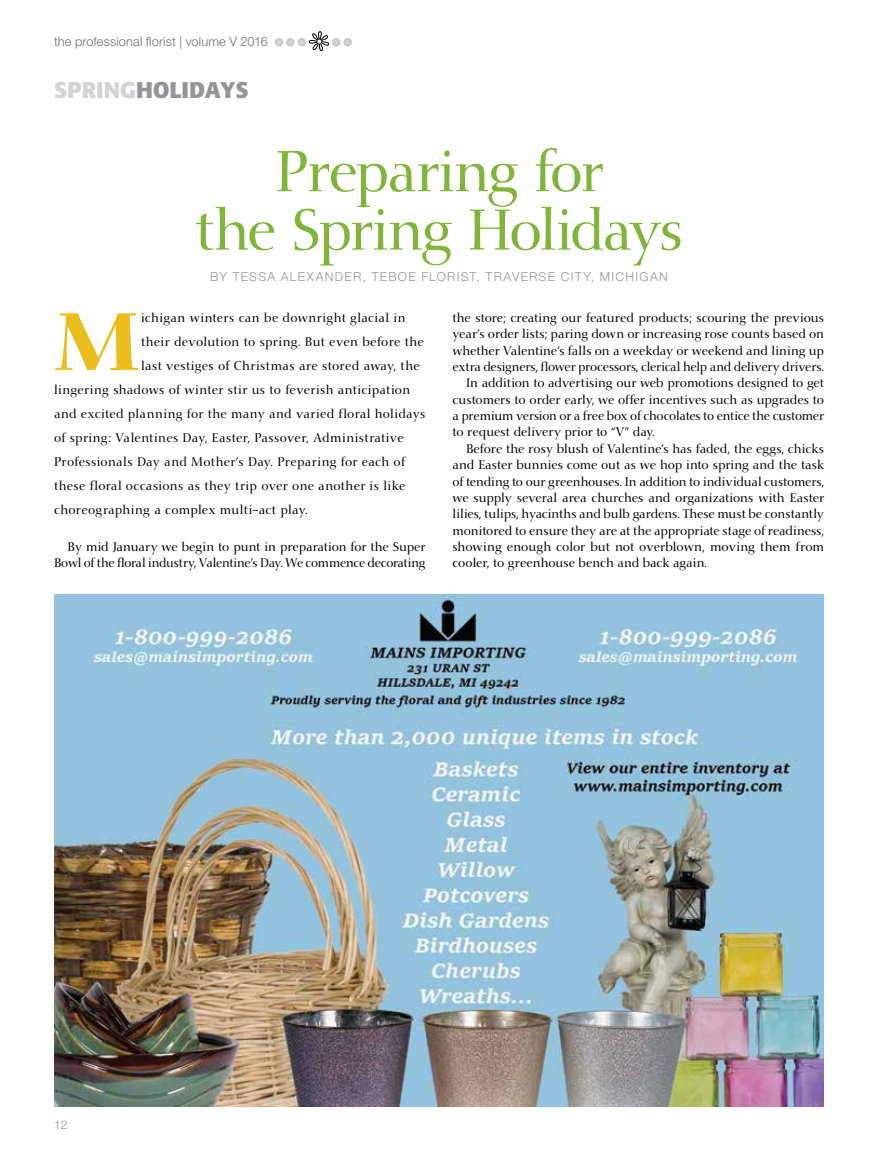
<style>
.page{position:relative;width:878px;height:1161px;background:#fff}
.page>*{position:absolute;margin:0;border:0;box-sizing:border-box;transform-origin:0 0}
.t1{font:500 80.4px "Nofret";color:#ecbe1d}
.t2{font:57px/58.5px "Nofret";letter-spacing:-.035em;color:#80b539;text-align:center}
.t3{font:700 22.5px "Formata";color:#939598}
.t4{font:300 12.75px "Helvetica Neue LT Std";letter-spacing:.01em;color:#6d6e71}
.t5{font:12.3px "Nofret";letter-spacing:.015em;color:#000}
.t6{font:12.3px/16.4px "Nofret";letter-spacing:-.005em;color:#000;text-align:right}
.t7{font:12.3px "Nofret";letter-spacing:.04em;color:#000}
.t8{font:12.3px "Nofret";letter-spacing:.035em;color:#000}
.t9{font:300 12.3px "Helvetica Neue LT Std";letter-spacing:.1em;color:#939598}
.t10{font:300 12px "Helvetica Neue";color:#939598}
.s1{color:#d1d3d4}
</style>
<div class="page">
<div style="left:275px;top:39px;width:7px;height:7px;background:#d1d3d4;border-radius:50%"></div>
<div style="left:275px;top:38px;width:8px;height:8px;border:1px solid #bcbec0;border-radius:50%"></div>
<div style="left:287px;top:39px;width:7px;height:7px;background:#d1d3d4;border-radius:50%"></div>
<div style="left:286px;top:38px;width:8px;height:8px;border:1px solid #bcbec0;border-radius:50%"></div>
<div style="left:298px;top:39px;width:7px;height:7px;background:#d1d3d4;border-radius:50%"></div>
<div style="left:298px;top:38px;width:8px;height:8px;border:1px solid #bcbec0;border-radius:50%"></div>
<svg style="left:309px;top:31px;width:20px;height:20px"></svg>
<div style="left:332px;top:39px;width:8px;height:7px;background:#d1d3d4;border-radius:50%"></div>
<div style="left:332px;top:38px;width:8px;height:8px;border:1px solid #bcbec0;border-radius:50%"></div>
<div style="left:344px;top:39px;width:7px;height:7px;background:#d1d3d4;border-radius:50%"></div>
<div style="left:344px;top:38px;width:7px;height:8px;border:1px solid #bcbec0;border-radius:50%"></div>
<img style="left:54px;top:594px;width:770px;height:513px">
<p class="t4" style="left:54px;top:34px;width:215px">the professional florist | volume V 2016</p>
<h3 class="t3" style="left:54px;top:76px;width:196px"><span class="s1">SPRING</span>HOLIDAYS</h3>
<h2 class="t2" style="left:195px;top:143px;width:489px">Preparing for<br>the Spring Holidays</h2>
<p class="t9" style="left:210px;top:269px;width:459px">BY TESSA ALEXANDER, TEBOE FLORIST, TRAVERSE CITY, MICHIGAN</p>
<h1 class="t1" style="left:54px;top:293px;width:87px">M</h1>
<p class="t7" style="left:141px;top:311px;width:266px">ichigan winters can be downright glacial in</p>
<p class="t5" style="left:141px;top:335px;width:284px">their devolution to spring. But even before the</p>
<p class="t7" style="left:141px;top:359px;width:280px">last vestiges of Christmas are stored away, the</p>
<p class="t5" style="left:54px;top:383px;width:357px">lingering shadows of winter stir us to feverish anticipation</p>
<p class="t5" style="left:54px;top:407px;width:373px">and excited planning for the many and varied floral holidays</p>
<p class="t8" style="left:54px;top:431px;width:351px">of spring: Valentines Day, Easter, Passover, Administrative</p>
<p class="t5" style="left:54px;top:455px;width:352px">Professionals Day and Mother’s Day. Preparing for each of</p>
<p class="t7" style="left:54px;top:479px;width:353px">these floral occasions as they trip over one another is like</p>
<p class="t5" style="left:54px;top:503px;width:255px">choreographing a complex multi-act play.</p>
<p class="t6" style="left:54px;top:538px;width:373px">By mid January we begin to punt in preparation for the Super<br>Bowl of the floral industry, Valentine’s Day. We commence decorating</p>
<p class="t5" style="left:452px;top:311px;width:373px">the store; creating our featured products; scouring the previous</p>
<p class="t5" style="left:452px;top:327px;width:373px">year’s order lists; paring down or increasing rose counts based on</p>
<p class="t5" style="left:452px;top:343px;width:373px">whether Valentine’s falls on a weekday or weekend and lining up</p>
<p class="t5" style="left:452px;top:360px;width:373px">extra designers, flower processors, clerical help and delivery drivers.</p>
<p class="t5" style="left:466px;top:376px;width:359px">In addition to advertising our web promotions designed to get</p>
<p class="t5" style="left:452px;top:392px;width:373px">customers to order early, we offer incentives such as upgrades to</p>
<p class="t6" style="left:452px;top:408px;width:373px">a premium version or a free box of chocolates to entice the customer</p>
<p class="t5" style="left:452px;top:425px;width:204px">to request delivery prior to “V” day.</p>
<p class="t5" style="left:466px;top:441px;width:359px">Before the rosy blush of Valentine’s has faded, the eggs, chicks</p>
<p class="t5" style="left:452px;top:458px;width:373px">and Easter bunnies come out as we hop into spring and the task</p>
<p class="t5" style="left:452px;top:474px;width:373px">of tending to our greenhouses. In addition to individual customers,</p>
<p class="t5" style="left:452px;top:490px;width:373px">we supply several area churches and organizations with Easter</p>
<p class="t5" style="left:452px;top:507px;width:373px">lilies, tulips, hyacinths and bulb gardens. These must be constantly</p>
<p class="t5" style="left:452px;top:523px;width:373px">monitored to ensure they are at the appropriate stage of readiness,</p>
<p class="t5" style="left:452px;top:539px;width:373px">showing enough color but not overblown, moving them from</p>
<p class="t5" style="left:452px;top:556px;width:256px">cooler, to greenhouse bench and back again.</p>
<p class="t10" style="left:54px;top:1115px;width:15px">12</p>
</div>
